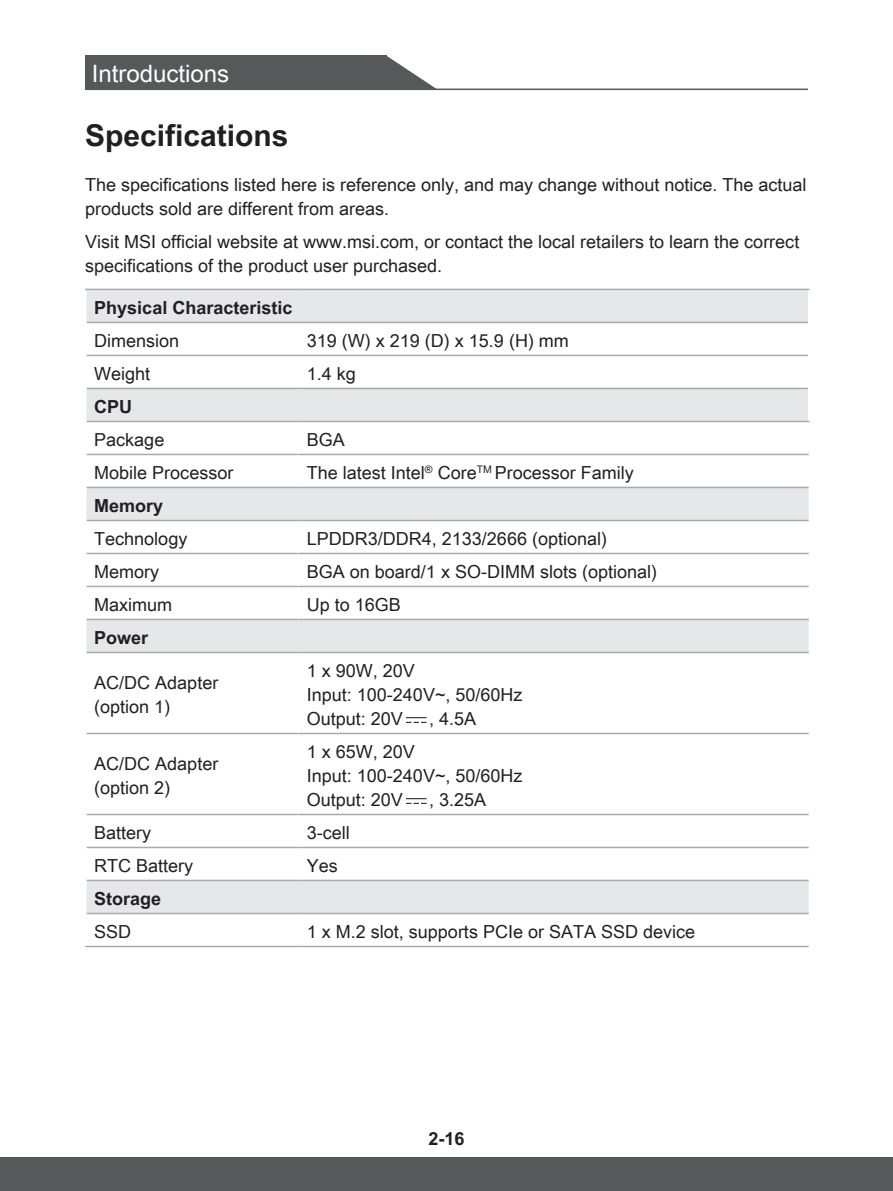
<style>
.page{position:relative;width:893px;height:1191px;background:#fff}
.page>*{position:absolute;margin:0;border:0;box-sizing:border-box;transform-origin:0 0}
.t1{font:700 30px "Arial Unicode MS";color:#231f20}
.t2{font:24px "Arial Unicode MS";color:#fff}
.t3{font:18px/24px "Arial Unicode MS";color:#231f20}
.t4{font:700 18px "Arial Unicode MS";color:#231f20}
</style>
<div class="page">
<div style="left:85px;top:56px;width:301px;height:34px;background:#57585a"></div>
<svg style="left:386px;top:56px;width:52px;height:33px"></svg>
<hr style="left:85px;top:89px;width:723px;height:1px;background:#57585a">
<div style="left:0;top:1157px;width:893px;height:34px;background:#57585a"></div>
<svg style="left:87px;top:290px;width:722px;height:622px"></svg>
<hr style="left:85px;top:289px;width:213px;height:1px;background:#a8a9ad">
<hr style="left:298px;top:289px;width:511px;height:1px;background:#a8a9ad">
<hr style="left:87px;top:322px;width:211px;height:1px;background:#a8a9ad">
<hr style="left:298px;top:322px;width:510px;height:1px;background:#a8a9ad">
<hr style="left:87px;top:355px;width:211px;height:1px;background:#a8a9ad">
<hr style="left:298px;top:355px;width:510px;height:1px;background:#a8a9ad">
<hr style="left:87px;top:388px;width:211px;height:1px;background:#a8a9ad">
<hr style="left:298px;top:388px;width:510px;height:1px;background:#a8a9ad">
<hr style="left:87px;top:421px;width:211px;height:1px;background:#a8a9ad">
<hr style="left:298px;top:421px;width:511px;height:1px;background:#a8a9ad">
<hr style="left:87px;top:454px;width:211px;height:1px;background:#a8a9ad">
<hr style="left:298px;top:454px;width:511px;height:1px;background:#a8a9ad">
<hr style="left:87px;top:487px;width:211px;height:1px;background:#a8a9ad">
<hr style="left:298px;top:487px;width:511px;height:1px;background:#a8a9ad">
<hr style="left:87px;top:520px;width:211px;height:1px;background:#a8a9ad">
<hr style="left:298px;top:520px;width:511px;height:1px;background:#a8a9ad">
<hr style="left:87px;top:553px;width:211px;height:1px;background:#a8a9ad">
<hr style="left:298px;top:553px;width:511px;height:1px;background:#a8a9ad">
<hr style="left:87px;top:585px;width:211px;height:2px;background:#a8a9ad">
<hr style="left:298px;top:585px;width:511px;height:2px;background:#a8a9ad">
<hr style="left:87px;top:618px;width:211px;height:2px;background:#a8a9ad">
<hr style="left:298px;top:618px;width:511px;height:2px;background:#a8a9ad">
<hr style="left:87px;top:652px;width:211px;height:1px;background:#a8a9ad">
<hr style="left:298px;top:652px;width:511px;height:1px;background:#a8a9ad">
<hr style="left:87px;top:732px;width:211px;height:2px;background:#a8a9ad">
<hr style="left:298px;top:732px;width:511px;height:2px;background:#a8a9ad">
<hr style="left:87px;top:813px;width:211px;height:2px;background:#a8a9ad">
<hr style="left:298px;top:813px;width:511px;height:2px;background:#a8a9ad">
<hr style="left:87px;top:846px;width:211px;height:2px;background:#a8a9ad">
<hr style="left:298px;top:846px;width:511px;height:2px;background:#a8a9ad">
<hr style="left:87px;top:879px;width:211px;height:2px;background:#a8a9ad">
<hr style="left:298px;top:879px;width:511px;height:2px;background:#a8a9ad">
<hr style="left:87px;top:912px;width:211px;height:2px;background:#a8a9ad">
<hr style="left:298px;top:912px;width:511px;height:2px;background:#a8a9ad">
<hr style="left:85px;top:945px;width:213px;height:2px;background:#a8a9ad">
<hr style="left:298px;top:945px;width:511px;height:2px;background:#a8a9ad">
<hr style="left:808px;top:290px;width:1px;height:32px;background:#fff">
<hr style="left:808px;top:322px;width:1px;height:33px;background:#fff">
<hr style="left:808px;top:355px;width:1px;height:33px;background:#fff">
<hr style="left:808px;top:388px;width:1px;height:33px;background:#fff">
<hr style="left:298px;top:422px;width:1px;height:32px;background:#fff">
<hr style="left:298px;top:455px;width:1px;height:32px;background:#fff">
<hr style="left:298px;top:521px;width:1px;height:32px;background:#fff">
<hr style="left:298px;top:554px;width:1px;height:31px;background:#fff">
<hr style="left:298px;top:587px;width:1px;height:31px;background:#fff">
<hr style="left:298px;top:653px;width:1px;height:79px;background:#fff">
<hr style="left:298px;top:734px;width:1px;height:79px;background:#fff">
<hr style="left:298px;top:815px;width:1px;height:31px;background:#fff">
<hr style="left:298px;top:848px;width:1px;height:31px;background:#fff">
<svg style="left:407px;top:717px;width:19px;height:6px"></svg>
<svg style="left:407px;top:798px;width:19px;height:6px"></svg>
<h2 class="t2" style="left:92px;top:56px;width:139px">Introductions</h2>
<h1 class="t1" style="left:85px;top:113px;width:205px">Specifications</h1>
<p class="t3" style="left:85px;top:172px;width:723px">The specifications listed here is reference only, and may change without notice. The actual products sold are different from areas.</p>
<p class="t3" style="left:85px;top:229px;width:716px">Visit MSI official website at www.msi.com, or contact the local retailers to learn the correct specifications of the product user purchased.</p>
<p class="t4" style="left:94px;top:294px;width:200px">Physical Characteristic</p>
<p class="t3" style="left:94px;top:328px;width:87px">Dimension</p>
<p class="t3" style="left:307px;top:328px;width:264px">319 (W) x 219 (D) x 15.9 (H) mm</p>
<p class="t3" style="left:94px;top:361px;width:58px">Weight</p>
<p class="t3" style="left:307px;top:361px;width:51px">1.4 kg</p>
<p class="t4" style="left:94px;top:393px;width:39px">CPU</p>
<p class="t3" style="left:94px;top:427px;width:72px">Package</p>
<p class="t3" style="left:307px;top:427px;width:40px">BGA</p>
<p class="t3" style="left:94px;top:460px;width:141px">Mobile Processor</p>
<p class="t3" style="left:307px;top:460px;width:328px">The latest Intel<sup>®</sup> Core<sup>TM</sup> Processor Family</p>
<p class="t4" style="left:94px;top:492px;width:71px">Memory</p>
<p class="t3" style="left:94px;top:526px;width:95px">Technology</p>
<p class="t3" style="left:307px;top:526px;width:302px">LPDDR3/DDR4, 2133/2666 (optional)</p>
<p class="t3" style="left:94px;top:559px;width:66px">Memory</p>
<p class="t3" style="left:307px;top:559px;width:352px">BGA on board/1 x SO-DIMM slots (optional)</p>
<p class="t3" style="left:94px;top:592px;width:79px">Maximum</p>
<p class="t3" style="left:307px;top:592px;width:96px">Up to 16GB</p>
<p class="t4" style="left:94px;top:624px;width:56px">Power</p>
<p class="t3" style="left:94px;top:670px;width:126px">AC/DC Adapter (option 1)</p>
<p class="t3" style="left:307px;top:658px;width:217px">1 x 90W, 20V<br>Input: 100-240V~, 50/60Hz<br>Output: 20V</p>
<p class="t3" style="left:429px;top:706px;width:49px">, 4.5A</p>
<p class="t3" style="left:94px;top:751px;width:126px">AC/DC Adapter (option 2)</p>
<p class="t3" style="left:307px;top:739px;width:217px">1 x 65W, 20V<br>Input: 100-240V~, 50/60Hz<br>Output: 20V</p>
<p class="t3" style="left:429px;top:787px;width:59px">, 3.25A</p>
<p class="t3" style="left:94px;top:820px;width:59px">Battery</p>
<p class="t3" style="left:307px;top:820px;width:45px">3-cell</p>
<p class="t3" style="left:94px;top:853px;width:101px">RTC Battery</p>
<p class="t3" style="left:307px;top:853px;width:33px">Yes</p>
<p class="t4" style="left:94px;top:885px;width:69px">Storage</p>
<p class="t3" style="left:94px;top:919px;width:39px">SSD</p>
<p class="t3" style="left:307px;top:919px;width:390px">1 x M.2 slot, supports PCIe or SATA SSD device</p>
<p class="t4" style="left:428px;top:1125px;width:38px">2-16</p>
</div>
